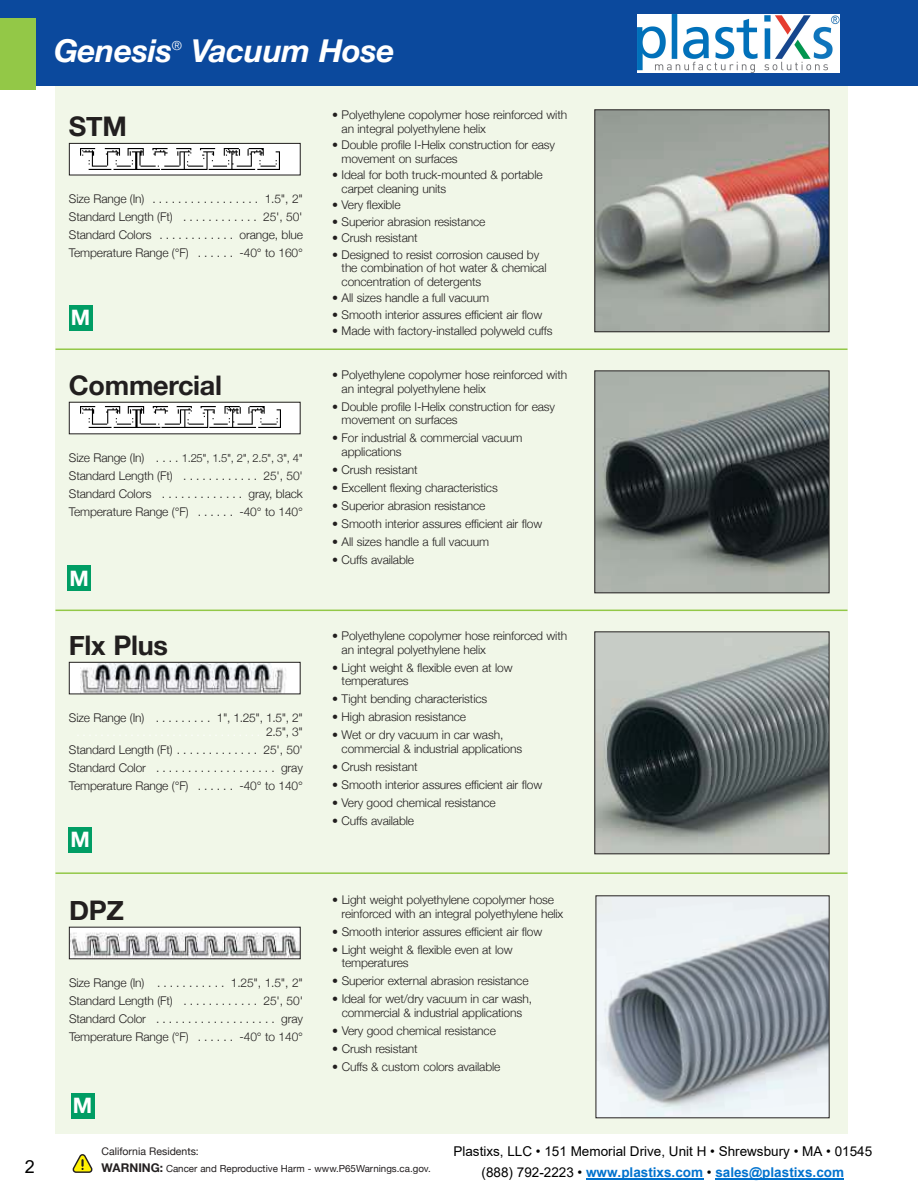
<style>
.page{position:relative;width:918px;height:1188px;background:#fff}
.page>*{position:absolute;margin:0;border:0;box-sizing:border-box;transform-origin:0 0}
.t1{font:italic 700 31.5px "Helvetica Neue";letter-spacing:-.01em;color:#fff}
.t2{font:700 27px "Helvetica Neue";letter-spacing:-.01em;color:#221f1f}
.t3{font:700 21.45px "Helvetica Neue";color:#fff}
.t4{font:18px "Arial";color:#000}
.t5{font:13.5px "Arial";color:#000}
.t6{font:700 13.5px "Arial";color:#0072ce}
.t7{font:300 12.75px "Helvetica Neue";color:#fff}
.t8{font:300 12px/13.5px "Helvetica Neue";letter-spacing:-.01em;color:#221f1f}
.t9{font:300 11.25px "Helvetica Neue";color:#221f1f}
.t10{font:10.5px "Helvetica Neue";color:#231f20}
.t11{font:9.75px "Helvetica Neue";color:#231f20}
.s1{font-size:12px}
.s2{font-weight:700;font-size:12px}
.s3{font-weight:400;color:#000}
</style>
<div class="page">
<div style="left:56px;top:85px;width:792px;height:1049px;background:#f1f7e8"></div>
<div style="left:0;top:0;width:918px;height:85px;background:#0b499d"></div>
<div style="left:0;top:18px;width:36px;height:72px;background:#93c847"></div>
<img style="left:596px;top:111px;width:232px;height:219px">
<div style="left:594px;top:109px;width:236px;height:223px;border:1px solid #221f1f"></div>
<img style="left:596px;top:372px;width:232px;height:219px">
<div style="left:594px;top:370px;width:236px;height:223px;border:1px solid #221f1f"></div>
<img style="left:596px;top:633px;width:232px;height:219px">
<div style="left:594px;top:631px;width:236px;height:223px;border:1px solid #221f1f"></div>
<div style="left:70px;top:144px;width:230px;height:31px;background:#fff"></div>
<img style="left:80px;top:148px;width:200px;height:22px">
<div style="left:69px;top:143px;width:232px;height:32px;border:1px solid #221f1f"></div>
<div style="left:70px;top:403px;width:230px;height:30px;background:#fff"></div>
<img style="left:81px;top:406px;width:199px;height:22px">
<div style="left:69px;top:305px;width:23px;height:25px;background:#009d64"></div>
<div style="left:68px;top:566px;width:23px;height:25px;background:#009d64"></div>
<div style="left:69px;top:827px;width:23px;height:26px;background:#009d64"></div>
<div style="left:70px;top:663px;width:230px;height:31px;background:#fff"></div>
<img style="left:81px;top:664px;width:205px;height:28px">
<div style="left:69px;top:662px;width:232px;height:32px;border:1px solid #221f1f"></div>
<hr style="left:56px;top:348px;width:792px;height:2px;background:#93c847">
<hr style="left:56px;top:610px;width:792px;height:1px;background:#93c847">
<hr style="left:56px;top:872px;width:792px;height:2px;background:#93c847">
<img style="left:598px;top:897px;width:230px;height:219px">
<img style="left:71px;top:929px;width:228px;height:28px">
<div style="left:71px;top:1093px;width:23px;height:26px;background:#009d64"></div>
<img style="left:638px;top:14px;width:202px;height:58px">
<img style="left:72px;top:1168px;width:772px;height:12px">
<svg style="left:73px;top:1154px;width:19px;height:19px"></svg>
<hr style="left:715px;top:1179px;width:129px;height:1px;background:#0072ce">
<hr style="left:586px;top:1179px;width:117px;height:1px;background:#0072ce">
<h3 class="t4" style="left:25px;top:1154px;width:12px">2</h3>
<h1 class="t1" style="left:54px;top:26px;width:120px">Genesis</h1>
<p class="t7" style="left:172px;top:35px;width:12px">®</p>
<h1 class="t1" style="left:191px;top:26px;width:205px">Vacuum Hose</h1>
<h2 class="t2" style="left:69px;top:105px;width:59px">STM</h2>
<p class="t8" style="left:69px;top:189px;width:236px;line-height:18px;text-align:justify">size range (in) . . . . . . . . . . . . . . . . . 1.5", 2" standard Length (Ft) . . . . . . . . . . . . 25', 50' standard Colors . . . . . . . . . . . . orange, blue temperature range (°F) . . . . . . -40° to 160°</p>
<h3 class="t3" style="left:71px;top:305px;width:21px">M</h3>
<h2 class="t2" style="left:69px;top:364px;width:155px">Commercial</h2>
<p class="t9" style="left:69px;top:449px;width:235px"><span class="s1">size range (in) . . . .</span> 1.25", 1.5", 2", 2.5", 3", 4"</p>
<p class="t8" style="left:69px;top:466px;width:236px;line-height:18px;text-align:justify">standard Length (Ft) . . . . . . . . . . . . 25', 50' standard Colors . . . . . . . . . . . . . gray, black temperature range (°F) . . . . . . -40° to 140°</p>
<h3 class="t3" style="left:70px;top:566px;width:21px">M</h3>
<h2 class="t2" style="left:69px;top:624px;width:101px">Flx Plus</h2>
<p class="t8" style="left:69px;top:710px;width:236px">size range (in) . . . . . . . . . 1", 1.25", 1.5", 2"</p>
<p class="t8" style="left:69px;top:739px;width:236px;line-height:18px;text-align:justify">standard Length (Ft) . . . . . . . . . . . . . 25', 50' standard Color . . . . . . . . . . . . . . . . . . . gray temperature range (°F) . . . . . . -40° to 140°</p>
<h3 class="t3" style="left:71px;top:827px;width:21px">M</h3>
<h2 class="t2" style="left:69px;top:889px;width:56px">DPZ</h2>
<p class="t8" style="left:69px;top:973px;width:236px;line-height:18px;text-align:justify">size range (in) . . . . . . . . . . . 1.25", 1.5", 2" standard Length (Ft) . . . . . . . . . . . . 25', 50' standard Color . . . . . . . . . . . . . . . . . . . gray temperature range (°F) . . . . . . -40° to 140°</p>
<h3 class="t3" style="left:73px;top:1093px;width:21px">M</h3>
<p class="t8" style="left:342px;top:107px;width:227px;text-indent:-9px">• Polyethylene copolymer hose reinforced with an integral polyethylene helix</p>
<p class="t8" style="left:342px;top:137px;width:215px;text-indent:-9px">• Double profile i-Helix construction for easy movement on surfaces</p>
<p class="t8" style="left:342px;top:167px;width:203px;text-indent:-9px">• ideal for both truck-mounted &amp; portable carpet cleaning units</p>
<p class="t8" style="left:332px;top:197px;width:70px">• Very flexible</p>
<p class="t8" style="left:332px;top:214px;width:155px">• superior abrasion resistance</p>
<p class="t8" style="left:332px;top:230px;width:87px">• Crush resistant</p>
<p class="t8" style="left:342px;top:247px;width:206px;text-indent:-9px">• Designed to resist corrosion caused by the combination of hot water &amp; chemical concentration of detergents</p>
<p class="t8" style="left:332px;top:290px;width:158px">• All sizes handle a full vacuum</p>
<p class="t8" style="left:332px;top:307px;width:212px">• smooth interior assures efficient air flow</p>
<p class="t8" style="left:332px;top:323px;width:222px">• Made with factory-installed polyweld cuffs</p>
<p class="t8" style="left:342px;top:367px;width:227px;text-indent:-9px">• Polyethylene copolymer hose reinforced with an integral polyethylene helix</p>
<p class="t8" style="left:342px;top:399px;width:215px;text-indent:-9px">• Double profile i-Helix construction for easy movement on surfaces</p>
<p class="t8" style="left:342px;top:430px;width:182px;text-indent:-9px">• For industrial &amp; commercial vacuum applications</p>
<p class="t8" style="left:332px;top:462px;width:87px">• Crush resistant</p>
<p class="t8" style="left:332px;top:480px;width:167px">• excellent flexing characteristics</p>
<p class="t8" style="left:332px;top:498px;width:155px">• superior abrasion resistance</p>
<p class="t8" style="left:332px;top:516px;width:212px">• smooth interior assures efficient air flow</p>
<p class="t8" style="left:332px;top:534px;width:158px">• All sizes handle a full vacuum</p>
<p class="t8" style="left:332px;top:552px;width:83px">• Cuffs available</p>
<p class="t8" style="left:342px;top:629px;width:227px;text-indent:-9px">• Polyethylene copolymer hose reinforced with an integral polyethylene helix</p>
<p class="t8" style="left:342px;top:660px;width:173px;text-indent:-9px">• Light weight &amp; flexible even at low temperatures</p>
<p class="t8" style="left:332px;top:692px;width:157px">• tight bending characteristics</p>
<p class="t8" style="left:332px;top:710px;width:135px">• High abrasion resistance</p>
<p class="t8" style="left:342px;top:728px;width:182px;text-indent:-9px">• Wet or dry vacuum in car wash, commercial &amp; industrial applications</p>
<p class="t8" style="left:332px;top:759px;width:87px">• Crush resistant</p>
<p class="t8" style="left:332px;top:777px;width:212px">• smooth interior assures efficient air flow</p>
<p class="t8" style="left:332px;top:795px;width:165px">• Very good chemical resistance</p>
<p class="t8" style="left:332px;top:813px;width:83px">• Cuffs available</p>
<p class="t8" style="left:342px;top:892px;width:223px;text-indent:-9px">• Light weight polyethylene copolymer hose reinforced with an integral polyethylene helix</p>
<p class="t8" style="left:332px;top:924px;width:212px">• smooth interior assures efficient air flow</p>
<p class="t8" style="left:342px;top:942px;width:173px;text-indent:-9px">• Light weight &amp; flexible even at low temperatures</p>
<p class="t8" style="left:332px;top:973px;width:198px">• superior external abrasion resistance</p>
<p class="t8" style="left:332px;top:991px;width:201px;text-align:center">• ideal for wet/dry vacuum in car wash, commercial &amp; industrial applications</p>
<p class="t8" style="left:332px;top:1023px;width:165px">• Very good chemical resistance</p>
<p class="t8" style="left:332px;top:1041px;width:87px">• Crush resistant</p>
<p class="t8" style="left:332px;top:1059px;width:170px">• Cuffs &amp; custom colors available</p>
<p class="t10" style="left:102px;top:1144px;width:99px">California Residents:</p>
<p class="t11" style="left:102px;top:1161px;width:331px"><span class="s2">WARNING:</span> Cancer and Reproductive Harm - www.P65Warnings.ca.gov.</p>
<p class="t5" style="left:453px;top:1142px;width:420px">Plastixs, LLC • 151 Memorial Drive, Unit H • Shrewsbury • MA • 01545</p>
<p class="t6" style="left:482px;top:1162px;width:364px"><span class="s3">(888) 792-2223 •</span> www.plastixs.com <span class="s3">•</span> sales@plastixs.com</p>
</div>
